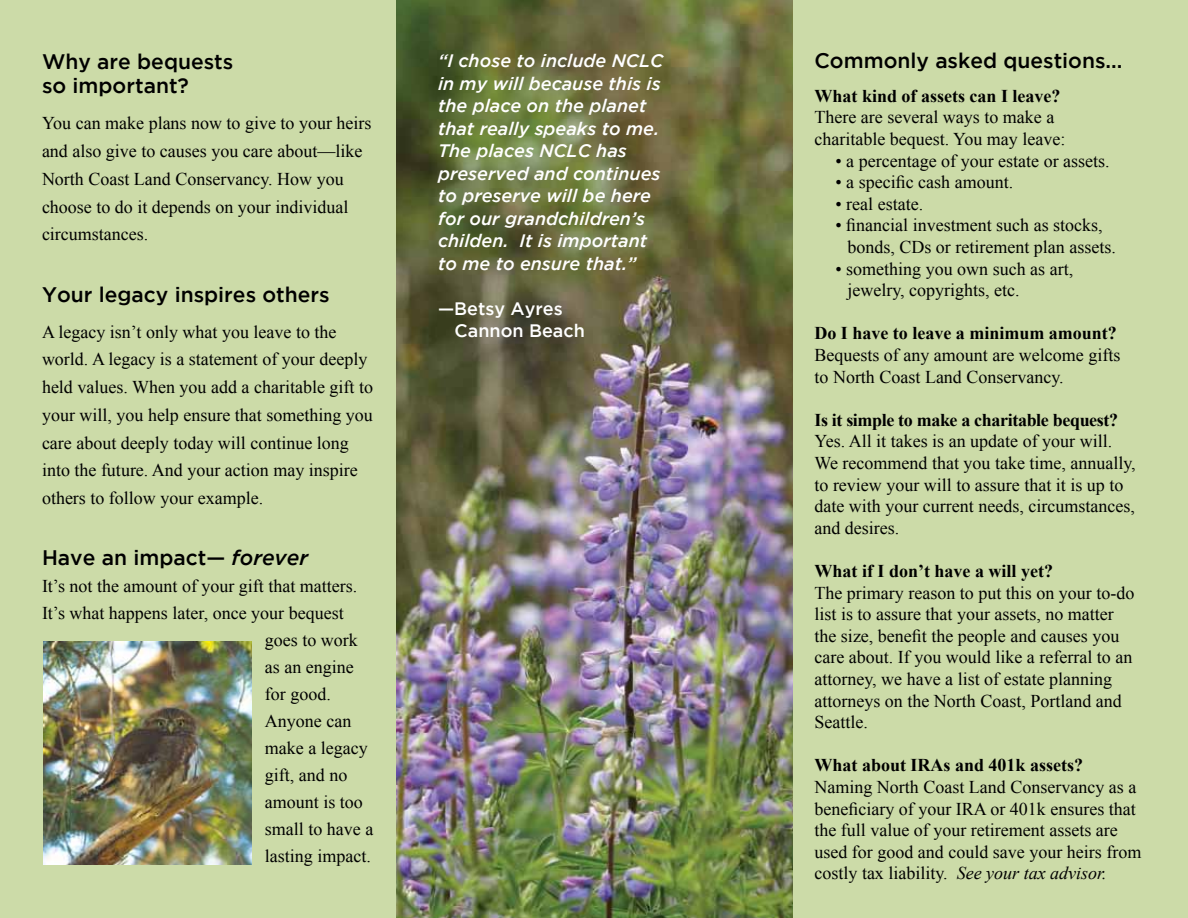
<style>
.page{position:relative;width:1188px;height:918px;background:#ccdba8}
.page>*{position:absolute;margin:0;border:0;box-sizing:border-box;transform-origin:0 0}
.t1{font:500 21px/24px "Gotham";color:#000}
.t2{font:18px/21.6px "Times New Roman";color:#000}
.t3{font:italic 500 18px/22.5px "Gotham";color:#fff}
.t4{font:700 18px "Times New Roman";color:#000}
.t5{font:700 18px "Times New Roman";letter-spacing:-.02em;color:#000}
.t6{font:500 18px/22.5px "Gotham";color:#fff}
.s1{font-style:italic}
</style>
<div class="page">
<img style="left:396px;top:0;width:396px;height:918px">
<img style="left:44px;top:642px;width:207px;height:223px">
<p class="t1" style="left:42px;top:49px;width:193px">Why are bequests so important?</p>
<p class="t2" style="left:42px;top:109px;width:331px;line-height:27.8px">You can make plans now to give to your heirs and also give to causes you care about—like North Coast Land Conservancy. How you choose to do it depends on your individual circumstances.</p>
<p class="t1" style="left:42px;top:282px;width:289px">Your legacy inspires others</p>
<p class="t2" style="left:42px;top:317px;width:333px;line-height:27.8px">A legacy isn’t only what you leave to the world. A legacy is a statement of your deeply held values. When you add a charitable gift to your will, you help ensure that something you care about deeply today will continue long into the future. And your action may inspire others to follow your example.</p>
<p class="t1" style="left:42px;top:545px;width:268px">Have an impact— <span class="s1">forever</span></p>
<p class="t2" style="left:42px;top:575px;width:317px">It’s not the amount of your gift that matters.</p>
<p class="t2" style="left:42px;top:602px;width:303px">It’s what happens later, once your bequest</p>
<p class="t2" style="left:265px;top:629px;width:94px">goes to work</p>
<p class="t2" style="left:265px;top:656px;width:90px">as an engine</p>
<p class="t2" style="left:265px;top:683px;width:67px">for good.</p>
<p class="t2" style="left:265px;top:710px;width:88px">Anyone can</p>
<p class="t2" style="left:265px;top:737px;width:104px">make a legacy</p>
<p class="t2" style="left:265px;top:764px;width:84px">gift, and no</p>
<p class="t2" style="left:265px;top:791px;width:100px">amount is too</p>
<p class="t2" style="left:265px;top:818px;width:110px">small to have a</p>
<p class="t2" style="left:265px;top:845px;width:108px">lasting impact.</p>
<p class="t3" style="left:438px;top:49px;width:227px">“I chose to include NCLC in my will because this is the place on the planet that really speaks to me.<br>The places NCLC has preserved and continues to preserve will be here for our grandchildren’s childen. It is important to me to ensure that.”</p>
<p class="t6" style="left:455px;top:297px;width:132px;text-indent:-17px">—Betsy Ayres<br>Cannon Beach</p>
<p class="t1" style="left:814px;top:48px;width:310px">Commonly asked questions...</p>
<p class="t4" style="left:814px;top:83px;width:248px">What kind of assets can I leave?</p>
<p class="t2" style="left:814px;top:106px;width:252px">There are several ways to make a charitable bequest. You may leave:</p>
<p class="t2" style="left:836px;top:150px;width:276px">• a percentage of your estate or assets.</p>
<p class="t2" style="left:836px;top:171px;width:179px">• a specific cash amount.</p>
<p class="t2" style="left:836px;top:193px;width:89px">• real estate.</p>
<p class="t2" style="left:847px;top:214px;width:270px;text-indent:-12px">• financial investment such as stocks, bonds, CDs or retirement plan assets.</p>
<p class="t2" style="left:847px;top:258px;width:227px;text-indent:-12px">• something you own such as art, jewelry, copyrights, etc.</p>
<p class="t4" style="left:814px;top:321px;width:304px">Do I have to leave a minimum amount?</p>
<p class="t2" style="left:814px;top:344px;width:307px">Bequests of any amount are welcome gifts to North Coast Land Conservancy.</p>
<p class="t5" style="left:814px;top:407px;width:305px">Is it simple to make a charitable bequest?</p>
<p class="t2" style="left:814px;top:430px;width:323px">Yes. All it takes is an update of your will.<br>We recommend that you take time, annually, to review your will to assure that it is up to date with your current needs, circumstances, and desires.</p>
<p class="t4" style="left:814px;top:559px;width:240px">What if I don’t have a will yet?</p>
<p class="t2" style="left:814px;top:582px;width:321px">The primary reason to put this on your to-do list is to assure that your assets, no matter the size, benefit the people and causes you care about. If you would like a referral to an attorney, we have a list of estate planning attorneys on the North Coast, Portland and Seattle.</p>
<p class="t4" style="left:814px;top:753px;width:270px">What about IRAs and 401k assets?</p>
<p class="t2" style="left:814px;top:776px;width:328px">Naming North Coast Land Conservancy as a beneficiary of your IRA or 401k ensures that the full value of your retirement assets are used for good and could save your heirs from costly tax liability. <span class="s1">See your tax advisor.</span></p>
</div>
